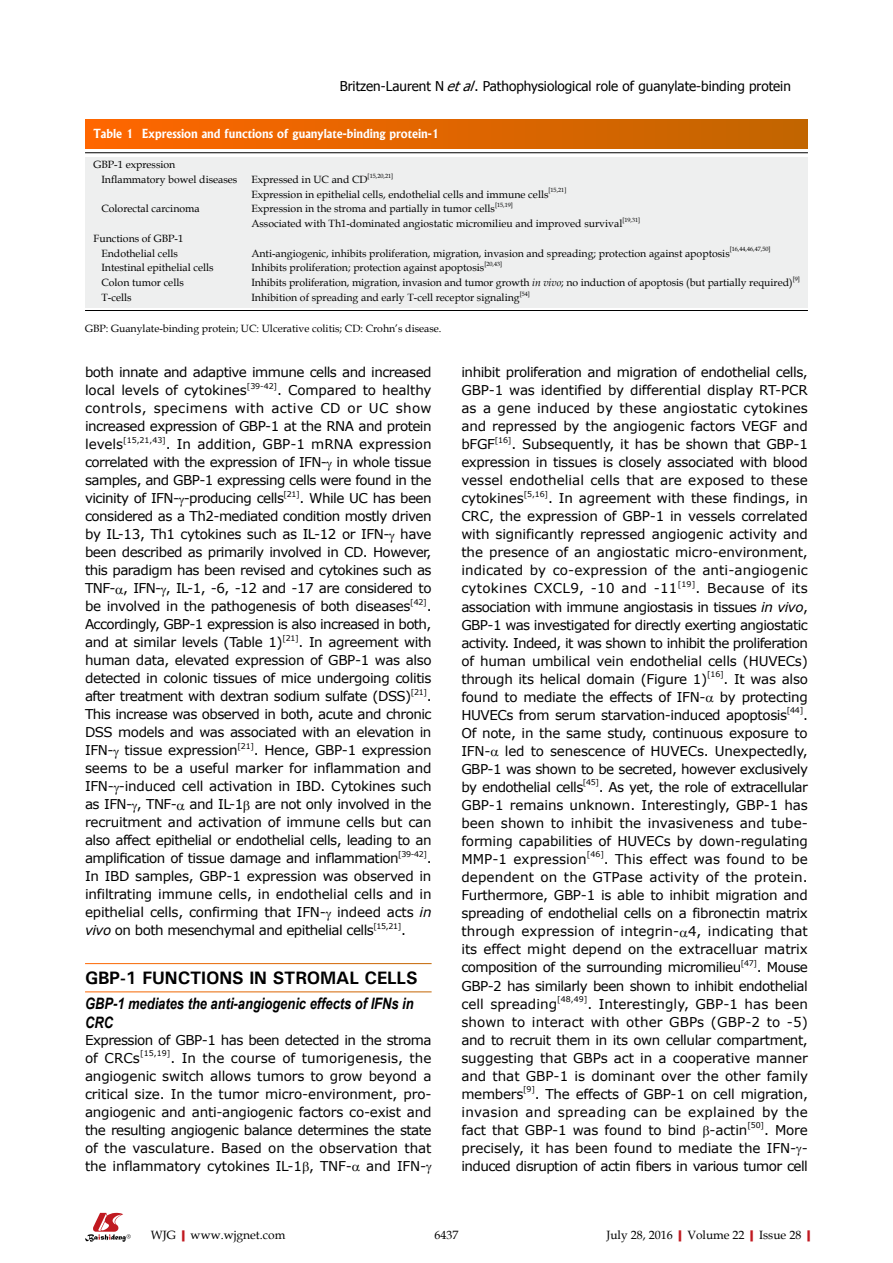
<style>
.page{position:relative;width:893px;height:1263px;background:#fff}
.page>*{position:absolute;margin:0;border:0;box-sizing:border-box;transform-origin:0 0}
.t1{font:700 18px "Univers";letter-spacing:-.01em;color:#000}
.t2{font:italic 700 15.75px/18.8px "Arial Narrow";color:#000}
.t3{font:13.5px/18px "Verdana";letter-spacing:-.03em;color:#000;text-align:justify}
.t4{font:13.5px "Tahoma";color:#000}
.t5{font:700 12px "Albertus";color:#fff}
.t6{font:12px "Book Antiqua";color:#000}
.t7{font:10.5px/14.7px "Book Antiqua";color:#000}
.t8{font:7.8px "Verdana";letter-spacing:-.02em;color:#000}
.t9{font:6.15px "Book Antiqua";color:#000}
.s1{font-style:italic}
.s2{font-weight:700;color:#c01920}
</style>
<div class="page">
<svg style="left:85px;top:1213px;width:46px;height:29px"></svg>
<div style="left:85px;top:119px;width:723px;height:29px;background:linear-gradient(to right,#f60,#c16500)"></div>
<div style="left:85px;top:157px;width:723px;height:150px;background:#eeefef"></div>
<hr style="left:85px;top:152px;width:723px;height:1px;background:#000">
<hr style="left:85px;top:310px;width:723px;height:1px;background:#000">
<p class="t4" style="left:340px;top:77px;width:453px">Britzen-Laurent N <span class="s1">etal</span>. Pathophysiological role of guanylate-binding protein</p>
<p class="t5" style="left:94px;top:126px;width:348px">Table 1 Expression and functions of guanylate-binding protein-1</p>
<p class="t7" style="left:101px;top:157px;width:137px;text-indent:-8px">GBP-1 expression<br>Inflammatory bowel diseases</p>
<p class="t7" style="left:251px;top:172px;width:118px">Expressed in UC and CD</p>
<p class="t9" style="left:368px;top:171px;width:27px">[15,20,21]</p>
<p class="t7" style="left:251px;top:186px;width:299px">Expression in epithelial cells, endothelial cells and immune cells</p>
<p class="t9" style="left:548px;top:186px;width:19px">[15,21]</p>
<p class="t7" style="left:101px;top:201px;width:100px">Colorectal carcinoma</p>
<p class="t7" style="left:251px;top:201px;width:245px">Expression in the stroma and partially in tumor cells</p>
<p class="t9" style="left:495px;top:201px;width:19px">[15,19]</p>
<p class="t7" style="left:251px;top:216px;width:373px">Associated with Th1-dominated angiostatic micromilieu and improved survival</p>
<p class="t9" style="left:622px;top:216px;width:19px">[19,31]</p>
<p class="t7" style="left:94px;top:231px;width:91px;text-align:center">Functions of GBP-1<br>Endothelial cells</p>
<p class="t7" style="left:251px;top:245px;width:480px">Anti-angiogenic, inhibits proliferation, migration, invasion and spreading; protection against apoptosis</p>
<p class="t9" style="left:730px;top:245px;width:42px">[16,44,46,47,50]</p>
<p class="t7" style="left:101px;top:260px;width:114px">Intestinal epithelial cells</p>
<p class="t7" style="left:251px;top:260px;width:234px">Inhibits proliferation; protection against apoptosis</p>
<p class="t9" style="left:484px;top:260px;width:19px">[20,43]</p>
<p class="t7" style="left:101px;top:275px;width:84px">Colon tumor cells</p>
<p class="t7" style="left:251px;top:275px;width:543px">Inhibits proliferation, migration, invasion and tumor growth <span class="s1">in vivo</span>; no induction of apoptosis (but partially required)</p>
<p class="t9" style="left:793px;top:275px;width:9px">[9]</p>
<p class="t7" style="left:101px;top:290px;width:32px">T-cells</p>
<p class="t7" style="left:251px;top:290px;width:270px">Inhibition of spreading and early T-cell receptor signaling</p>
<p class="t9" style="left:520px;top:289px;width:12px">[54]</p>
<p class="t7" style="left:85px;top:321px;width:358px">GBP: Guanylate-binding protein; UC: Ulcerative colitis; CD: Crohn’s disease.</p>
<p class="t3" style="left:85px;top:363px;width:348px">both innate and adaptive immune cells and increased local levels of cytokines</p>
<p class="t8" style="left:247px;top:381px;width:32px">[39-42]</p>
<p class="t3" style="left:85px;top:381px;width:348px;text-indent:192px">. Compared to healthy controls, specimens with active CD or UC show increased expression of GBP-1 at the RNA and protein levels</p>
<p class="t8" style="left:123px;top:435px;width:44px">[15,21,43]</p>
<p class="t3" style="left:85px;top:435px;width:348px;text-indent:81px">. In addition, GBP-1 mRNA expression correlated with the expression of IFN- in whole tissue samples, and GBP-1 expressing cells were found in the vicinity of IFN- -producing cells</p>
<p class="t8" style="left:284px;top:489px;width:18px">[21]</p>
<p class="t3" style="left:85px;top:489px;width:348px;text-indent:214px">. While UC has been considered as a Th2-mediated condition mostly driven by IL-13, Th1 cytokines such as IL-12 or IFN- have been described as primarily involved in CD. However, this paradigm has been revised and cytokines such as TNF- , IFN- , IL-1, -6, -12 and -17 are considered to be involved in the pathogenesis of both diseases</p>
<p class="t8" style="left:410px;top:597px;width:18px">[42]</p>
<p class="t3" style="left:85px;top:597px;width:348px;text-indent:342px">.<br>Accordingly, GBP-1 expression is also increased in both, and at similar levels (Table 1)</p>
<p class="t8" style="left:282px;top:633px;width:18px">[21]</p>
<p class="t3" style="left:85px;top:633px;width:348px;text-indent:214px">. In agreement with human data, elevated expression of GBP-1 was also detected in colonic tissues of mice undergoing colitis after treatment with dextran sodium sulfate (DSS)</p>
<p class="t8" style="left:411px;top:687px;width:18px">[21]</p>
<p class="t3" style="left:85px;top:687px;width:348px;text-indent:342px">.<br>This increase was observed in both, acute and chronic DSS models and was associated with an elevation in IFN- tissue expression</p>
<p class="t8" style="left:237px;top:741px;width:18px">[21]</p>
<p class="t3" style="left:85px;top:741px;width:348px;text-indent:169px">. Hence, GBP-1 expression seems to be a useful marker for inflammation and IFN- -induced cell activation in IBD. Cytokines such as IFN- , TNF- and IL-1 are not only involved in the recruitment and activation of immune cells but can also affect epithelial or endothelial cells, leading to an amplification of tissue damage and inflammation</p>
<p class="t8" style="left:398px;top:849px;width:30px">[39-42]</p>
<p class="t3" style="left:85px;top:849px;width:348px;text-indent:342px">.<br>In IBD samples, GBP-1 expression was observed in infiltrating immune cells, in endothelial cells and in epithelial cells, confirming that IFN- indeed acts <span class="s1">in vivo</span> on both mesenchymal and epithelial cells</p>
<p class="t8" style="left:373px;top:921px;width:30px">[15,21]</p>
<p class="t3" style="left:401px;top:921px;width:6px">.</p>
<p class="t1" style="left:85px;top:966px;width:334px">GBP-1 FUNCTIONS IN STROMAL CELLS</p>
<p class="t2" style="left:85px;top:994px;width:330px">GBP-1 mediates the anti-angiogenic effects of IFNs in<br>CRC</p>
<p class="t3" style="left:85px;top:1030px;width:348px">Expression of GBP-1 has been detected in the stroma of CRCs</p>
<p class="t8" style="left:140px;top:1048px;width:32px">[15,19]</p>
<p class="t3" style="left:85px;top:1048px;width:348px;text-indent:85px">. In the course of tumorigenesis, the angiogenic switch allows tumors to grow beyond a critical size. In the tumor micro-environment, pro&shy;angiogenic and anti-angiogenic factors co-exist and the resulting angiogenic balance determines the state of the vasculature. Based on the observation that the inflammatory cytokines IL-1 , TNF- and IFN-</p>
<p class="t3" style="left:461px;top:363px;width:348px">inhibit proliferation and migration of endothelial cells, GBP-1 was identified by differential display RT-PCR as a gene induced by these angiostatic cytokines and repressed by the angiogenic factors VEGF and bFGF</p>
<p class="t8" style="left:495px;top:435px;width:18px">[16]</p>
<p class="t3" style="left:461px;top:435px;width:348px;text-indent:50px">. Subsequently, it has be shown that GBP-1 expression in tissues is closely associated with blood vessel endothelial cells that are exposed to these cytokines</p>
<p class="t8" style="left:524px;top:489px;width:26px">[5,16]</p>
<p class="t3" style="left:461px;top:489px;width:348px;text-indent:87px">. In agreement with these findings, in CRC, the expression of GBP-1 in vessels correlated with significantly repressed angiogenic activity and the presence of an angiostatic micro-environment, indicated by co-expression of the anti-angiogenic cytokines CXCL9, -10 and -11</p>
<p class="t8" style="left:678px;top:579px;width:19px">[19]</p>
<p class="t3" style="left:461px;top:579px;width:348px;text-indent:234px">. Because of its association with immune angiostasis in tissues <span class="s1">in vivo</span>, GBP-1 was investigated for directly exerting angiostatic activity. Indeed, it was shown to inhibit the proliferation of human umbilical vein endothelial cells (HUVECs) through its helical domain (Figure 1)</p>
<p class="t8" style="left:707px;top:669px;width:18px">[16]</p>
<p class="t3" style="left:461px;top:669px;width:348px;text-indent:262px">. It was also found to mediate the effects of IFN- by protecting HUVECs from serum starvation-induced apoptosis</p>
<p class="t8" style="left:787px;top:705px;width:18px">[44]</p>
<p class="t3" style="left:461px;top:705px;width:348px;text-indent:342px">.<br>Of note, in the same study, continuous exposure to IFN- led to senescence of HUVECs. Unexpectedly, GBP-1 was shown to be secreted, however exclusively by endothelial cells</p>
<p class="t8" style="left:583px;top:777px;width:18px">[45]</p>
<p class="t3" style="left:461px;top:778px;width:348px;text-indent:137px">. As yet, the role of extracellular GBP-1 remains unknown. Interestingly, GBP-1 has been shown to inhibit the invasiveness and tube&shy;forming capabilities of HUVECs by down-regulating MMP-1 expression</p>
<p class="t8" style="left:587px;top:850px;width:19px">[46]</p>
<p class="t3" style="left:461px;top:850px;width:348px;text-indent:143px">. This effect was found to be dependent on the GTPase activity of the protein.<br>Furthermore, GBP-1 is able to inhibit migration and spreading of endothelial cells on a fibronectin matrix through expression of integrin- 4, indicating that its effect might depend on the extracelluar matrix composition of the surrounding micromilieu</p>
<p class="t8" style="left:741px;top:958px;width:18px">[47]</p>
<p class="t3" style="left:461px;top:958px;width:348px;text-indent:295px">. Mouse GBP-2 has similarly been shown to inhibit endothelial cell spreading</p>
<p class="t8" style="left:557px;top:994px;width:32px">[48,49]</p>
<p class="t3" style="left:461px;top:994px;width:348px;text-indent:126px">. Interestingly, GBP-1 has been shown to interact with other GBPs (GBP-2 to -5) and to recruit them in its own cellular compartment, suggesting that GBPs act in a cooperative manner and that GBP-1 is dominant over the other family members</p>
<p class="t8" style="left:523px;top:1084px;width:13px">[9]</p>
<p class="t3" style="left:461px;top:1084px;width:348px;text-indent:73px">. The effects of GBP-1 on cell migration, invasion and spreading can be explained by the fact that GBP-1 was found to bind -actin</p>
<p class="t8" style="left:747px;top:1120px;width:18px">[50]</p>
<p class="t3" style="left:461px;top:1120px;width:348px;text-indent:303px">. More precisely, it has been found to mediate the IFN- - induced disruption of actin fibers in various tumor cell</p>
<p class="t6" style="left:151px;top:1226px;width:136px">WJG<span class="s2">|</span>www.wjgnet.com</p>
<p class="t6" style="left:434px;top:1226px;width:25px">6437</p>
<p class="t6" style="left:606px;top:1226px;width:211px">July 28, 2016<span class="s2">|</span>Volume 22<span class="s2">|</span>Issue 28<span class="s2">|</span></p>
</div>
